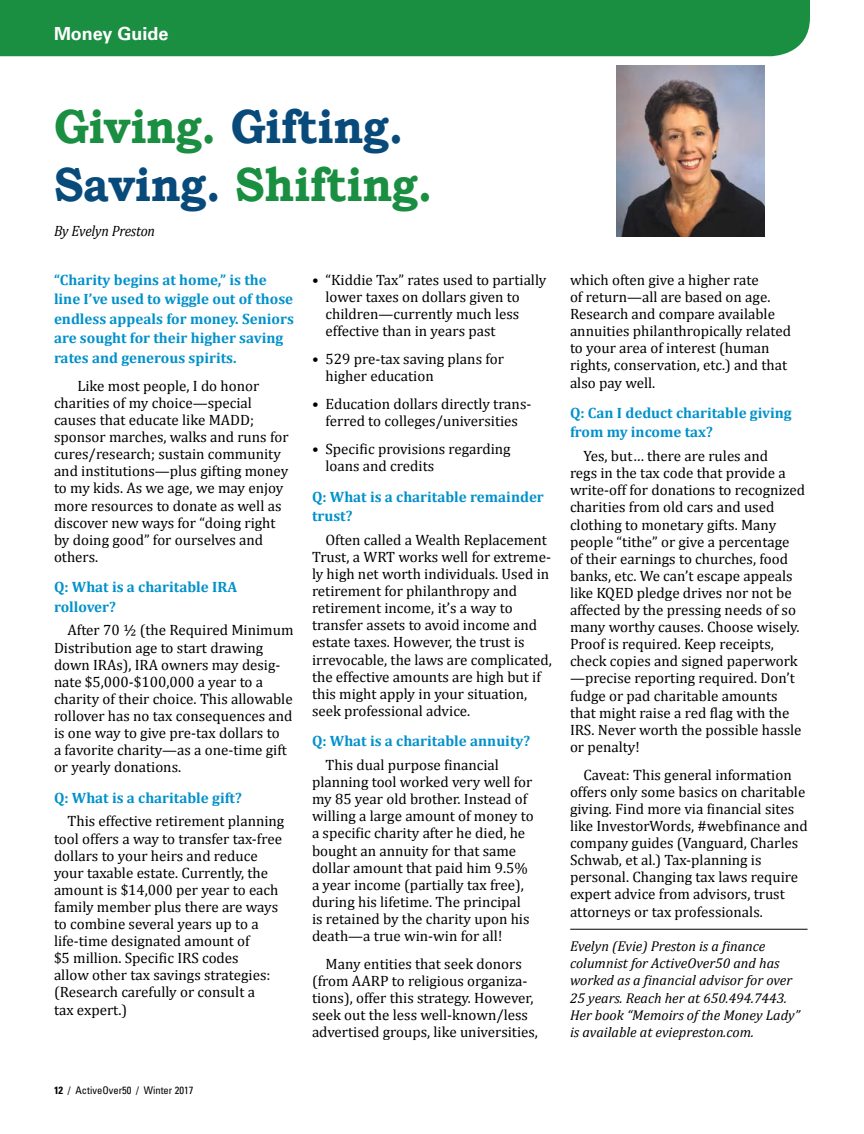
<style>
.page{position:relative;width:864px;height:1134px;background:#fff}
.page>*{position:absolute;margin:0;border:0;box-sizing:border-box;transform-origin:0 0}
.t1{font:700 48px/57.6px "Bookman Old Style";letter-spacing:-.01em;color:#1a8e41;scale:.93 1}
.t2{font:700 18px "Univers";color:#fff}
.t3{font:15px/17.1px "Cambria";color:#000}
.t4{font:700 15px/19.5px "Cambria";color:#0091cb}
.t5{font:italic 15px "Cambria";letter-spacing:-.01em;color:#000;scale:.93 1}
.t6{font:italic 14.25px/17.1px "Cambria";color:#000}
.t7{font:condensed 10.5px "Univers LT Std";color:#000}
.s1{color:#084b7b}
.s2{font-weight:700}
</style>
<div class="page">
<div style="left:0;top:0;width:810px;height:56px;background:#1a8e41"></div>
<img style="left:617px;top:66px;width:147px;height:171px">
<hr style="left:570px;top:929px;width:238px;height:1px;background:#000">
<p class="t2" style="left:54px;top:24px;width:116px">Money Guide</p>
<h1 class="t1" style="left:54px;top:98px;width:409px">Giving. <span class="s1">Gifting.<br>Saving.</span> Shifting.</h1>
<p class="t5" style="left:54px;top:221px;width:110px">By Evelyn Preston</p>
<p class="t4" style="left:54px;top:270px;width:241px">“Charity begins at home,” is the line I’ve used to wiggle out of those endless appeals for money. Seniors are sought for their higher saving rates and generous spirits.</p>
<p class="t3" style="left:54px;top:377px;width:236px;text-indent:23px">Like most people, I do honor charities of my choice—special causes that educate like MADD; sponsor marches, walks and runs for cures/research; sustain community and institutions—plus gifting money to my kids. As we age, we may enjoy more resources to donate as well as discover new ways for “doing right by doing good” for ourselves and others.</p>
<p class="t4" style="left:54px;top:577px;width:185px">Q: What is a charitable IRA rollover?</p>
<p class="t3" style="left:54px;top:622px;width:241px;text-indent:14px">After 70 ½ (the Required Minimum Distribution age to start drawing down IRAs), IRA owners may desig&shy;nate $5,000-$100,000 a year to a charity of their choice. This allowable rollover has no tax consequences and is one way to give pre-tax dollars to<br>a favorite charity—as a one-time gift or yearly donations.</p>
<p class="t4" style="left:54px;top:787px;width:189px">Q: What is a charitable gift?</p>
<p class="t3" style="left:54px;top:813px;width:232px;text-indent:14px">This effective retirement planning tool offers a way to transfer tax-free dollars to your heirs and reduce your taxable estate. Currently, the amount is $14,000 per year to each family member plus there are ways to combine several years up to a life-time designated amount of<br>$5 million. Specific IRS codes<br>allow other tax savings strategies: (Research carefully or consult a<br>tax expert.)</p>
<p class="t3" style="left:326px;top:271px;width:222px;text-indent:-14px">• “Kiddie Tax” rates used to partially lower taxes on dollars given to children—currently much less effective than in years past</p>
<p class="t3" style="left:326px;top:350px;width:180px;text-indent:-14px">• 529 pre-tax saving plans for higher education</p>
<p class="t3" style="left:312px;top:395px;width:221px;text-align:center">• Education dollars directly trans&shy;ferred to colleges/universities</p>
<p class="t3" style="left:326px;top:440px;width:187px;text-indent:-14px">• Specific provisions regarding loans and credits</p>
<p class="t4" style="left:312px;top:486px;width:233px">Q: What is a charitable remainder trust?</p>
<p class="t3" style="left:312px;top:531px;width:242px;text-indent:14px">Often called a Wealth Replacement Trust, a WRT works well for extreme&shy;ly high net worth individuals. Used in retirement for philanthropy and retirement income, it’s a way to transfer assets to avoid income and estate taxes. However, the trust is irrevocable, the laws are complicated, the effective amounts are high but if this might apply in your situation, seek professional advice.</p>
<p class="t4" style="left:312px;top:731px;width:220px">Q: What is a charitable annuity?</p>
<p class="t3" style="left:312px;top:756px;width:223px;text-indent:14px">This dual purpose financial planning tool worked very well for my 85 year old brother. Instead of willing a large amount of money to a specific charity after he died, he bought an annuity for that same dollar amount that paid him 9.5% a year income (partially tax free), during his lifetime. The principal is retained by the charity upon his death—a true win-win for all!</p>
<p class="t3" style="left:312px;top:955px;width:228px;text-indent:14px">Many entities that seek donors (from AARP to religious organiza&shy;tions), offer this strategy. However, seek out the less well-known/less advertised groups, like universities,</p>
<p class="t7" style="left:54px;top:1084px;width:141px"><span class="s2">12</span> / ActiveOver50 / Winter 2017</p>
<p class="t3" style="left:570px;top:271px;width:223px">which often give a higher rate<br>of return—all are based on age.<br>Research and compare available annuities philanthropically related to your area of interest (human rights, conservation, etc.) and that also pay well.</p>
<p class="t4" style="left:570px;top:402px;width:223px">Q: Can I deduct charitable giving from my income tax?</p>
<p class="t3" style="left:570px;top:447px;width:237px;text-indent:14px">Yes, but… there are rules and<br>regs in the tax code that provide a write-off for donations to recognized charities from old cars and used clothing to monetary gifts. Many people “tithe” or give a percentage of their earnings to churches, food banks, etc. We can’t escape appeals like KQED pledge drives nor not be affected by the pressing needs of so many worthy causes. Choose wisely.<br>Proof is required. Keep receipts, check copies and signed paperwork —precise reporting required. Don’t fudge or pad charitable amounts that might raise a red flag with the IRS. Never worth the possible hassle or penalty!</p>
<p class="t3" style="left:570px;top:766px;width:239px;text-indent:14px">Caveat: This general information offers only some basics on charitable giving. Find more via financial sites like InvestorWords, #webfinance and company guides (Vanguard, Charles Schwab, et al.) Tax-planning is personal. Changing tax laws require expert advice from advisors, trust attorneys or tax professionals.</p>
<p class="t6" style="left:570px;top:937px;width:232px">Evelyn (Evie) Preston is a finance columnist for ActiveOver50 and has worked as a financial advisor for over 25 years. Reach her at 650.494.7443.<br>Her book “Memoirs of the Money Lady” is available at eviepreston.com.</p>
</div>
